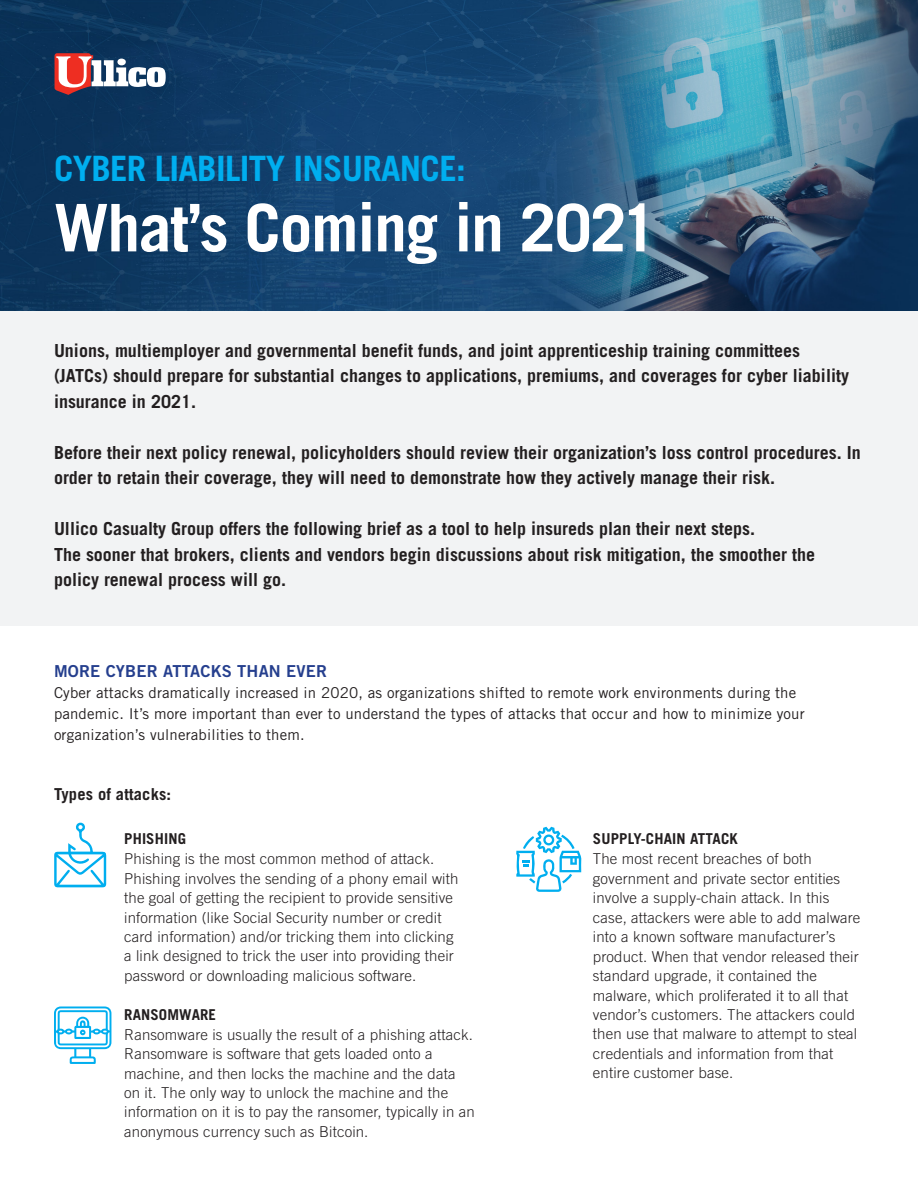
<style>
.page{position:relative;width:918px;height:1188px;background:#fff}
.page>*{position:absolute;margin:0;border:0;box-sizing:border-box;transform-origin:0 0}
.t1{font:700 65.7px "Trade Gothic";letter-spacing:-.02em;color:#fff}
.t2{font:700 34.95px "Trade Gothic";letter-spacing:-.02em;color:#00aeef}
.t3{font:700 18px/25.5px "Trade Gothic";color:#231f20}
.t4{font:16.5px "Trade Gothic Bold Two";letter-spacing:.01em;color:#253f8e}
.t5{font:700 16.5px "Trade Gothic";letter-spacing:.01em;color:#231f20}
.t6{font:300 15px/19.5px "Trade Gothic";letter-spacing:.01em;color:#231f20}
.t7{font:15px/21px "Trade Gothic";letter-spacing:.01em;color:#231f20}
.s1{font-weight:700}
</style>
<div class="page">
<div style="left:0;top:310px;width:918px;height:316px;background:#f2f3f4"></div>
<img style="left:0;top:0;width:918px;height:310px">
<svg style="left:55px;top:53px;width:111px;height:42px"></svg>
<svg style="left:54px;top:822px;width:52px;height:65px"></svg>
<svg style="left:54px;top:1006px;width:57px;height:58px"></svg>
<svg style="left:516px;top:827px;width:65px;height:65px"></svg>
<p class="t2" style="left:54px;top:148px;width:413px">CYBER LIABILITY INSURANCE:</p>
<p class="t1" style="left:54px;top:188px;width:605px">What’s Coming in 2021</p>
<p class="t3" style="left:54px;top:337px;width:797px">Unions, multiemployer and governmental benefit funds, and joint apprenticeship training committees (JATCs) should prepare for substantial changes to applications, premiums, and coverages for cyber liability insurance in 2021.</p>
<p class="t3" style="left:54px;top:439px;width:808px">Before their next policy renewal, policyholders should review their organization’s loss control procedures. In order to retain their coverage, they will need to demonstrate how they actively manage their risk.</p>
<p class="t3" style="left:54px;top:516px;width:763px">Ullico Casualty Group offers the following brief as a tool to help insureds plan their next steps.<br>The sooner that brokers, clients and vendors begin discussions about risk mitigation, the smoother the policy renewal process will go.</p>
<p class="t4" style="left:54px;top:661px;width:275px">MORE CYBER ATTACKS THAN EVER</p>
<p class="t7" style="left:54px;top:682px;width:752px">Cyber attacks dramatically increased in 2020, as organizations shifted to remote work environments during the pandemic. It’s more important than ever to understand the types of attacks that occur and how to minimize your organization’s vulnerabilities to them.</p>
<p class="t5" style="left:54px;top:784px;width:119px">Types of attacks:</p>
<p class="t6" style="left:124px;top:829px;width:336px"><span class="s1">PHISHING<br></span>Phishing is the most common method of attack.<br>Phishing involves the sending of a phony email with the goal of getting the recipient to provide sensitive information (like Social Security number or credit card information) and/or tricking them into clicking a link designed to trick the user into providing their password or downloading malicious software.</p>
<p class="t6" style="left:124px;top:1005px;width:352px"><span class="s1">RANSOMWARE<br></span>Ransomware is usually the result of a phishing attack.<br>Ransomware is software that gets loaded onto a machine, and then locks the machine and the data on it. The only way to unlock the machine and the information on it is to pay the ransomer, typically in an anonymous currency such as Bitcoin.</p>
<p class="t6" style="left:593px;top:829px;width:269px"><span class="s1">SUPPLY-CHAIN ATTACK<br></span>The most recent breaches of both government and private sector entities involve a supply-chain attack. In this case, attackers were able to add malware into a known software manufacturer’s product. When that vendor released their standard upgrade, it contained the malware, which proliferated it to all that vendor’s customers. The attackers could then use that malware to attempt to steal credentials and information from that entire customer base.</p>
</div>
